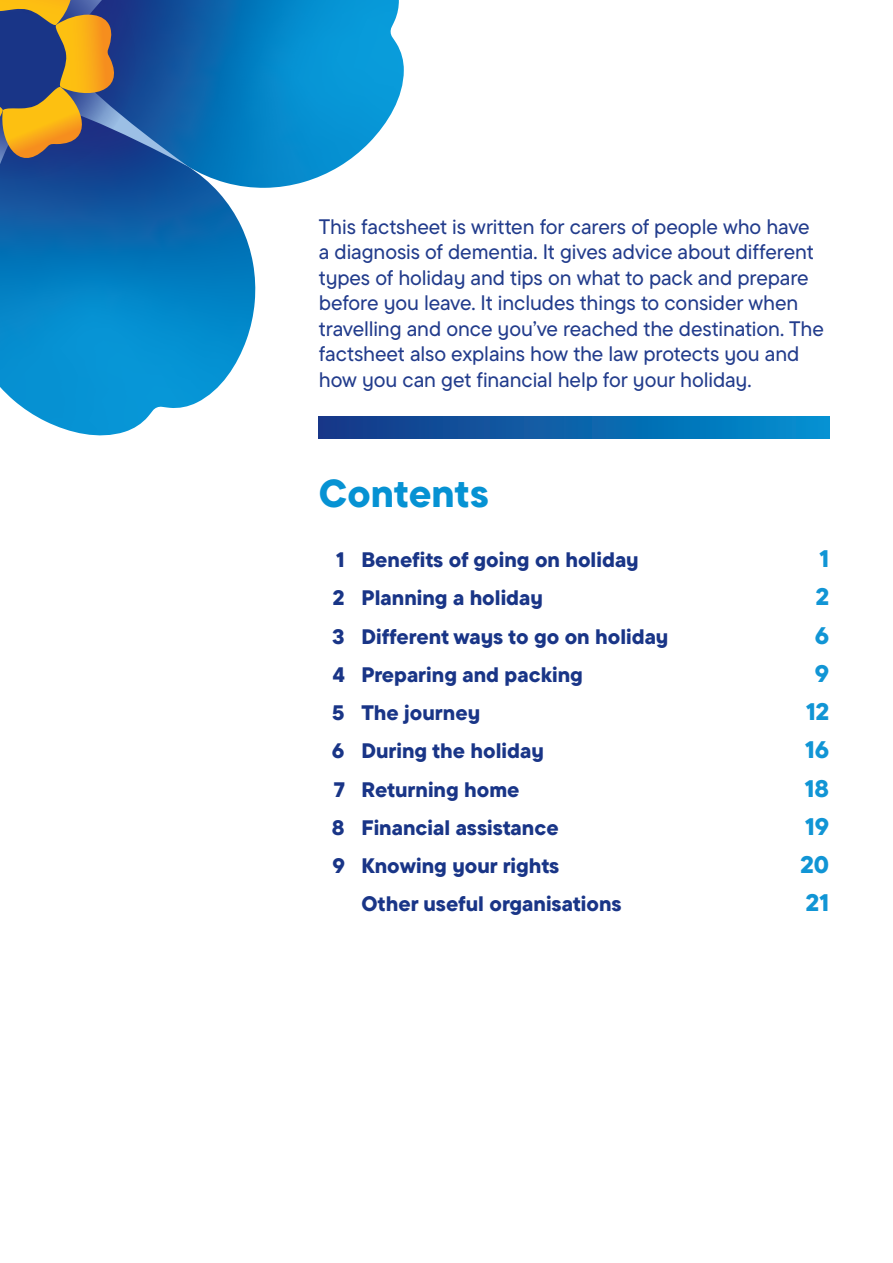
<style>
.page{position:relative;width:893px;height:1263px;background:#fff}
.page>*{position:absolute;margin:0;border:0;box-sizing:border-box;transform-origin:0 0}
.t1{font:800 39px "ASTT Commons";color:#0692d3}
.t2{font:800 24px "ASTT Commons";letter-spacing:.005em;color:#1195d5}
.t3{font:500 21px/25.5px "ASTT Commons";letter-spacing:-.005em;color:#223c8c}
.t4{font:800 21px "ASTT Commons";color:#193587}
</style>
<div class="page">
<svg style="left:188px;top:0;width:216px;height:188px;background:#289bd3"></svg>
<svg style="left:0;top:59px;width:256px;height:377px;background:#238bc7"></svg>
<svg style="left:0;top:0;width:188px;height:186px;background:#516076"></svg>
<div style="left:319px;top:417px;width:510px;height:21px;background:linear-gradient(to right,#173686,#0090d0)"></div>
<p class="t3" style="left:319px;top:215px;width:507px">This factsheet is written for carers of people who have a diagnosis of dementia. It gives advice about different types of holiday and tips on what to pack and prepare before you leave. It includes things to consider when travelling and once you’ve reached the destination. The factsheet also explains how the law protects you and how you can get financial help for your holiday.</p>
<p class="t1" style="left:319px;top:474px;width:171px">Contents</p>
<p class="t4" style="left:336px;top:549px;width:304px">1 Benefits of going on holiday</p>
<p class="t2" style="left:820px;top:547px;width:11px">1</p>
<p class="t4" style="left:333px;top:588px;width:212px">2 Planning a holiday</p>
<p class="t2" style="left:816px;top:585px;width:15px">2</p>
<p class="t4" style="left:332px;top:626px;width:337px">3 Different ways to go on holiday</p>
<p class="t2" style="left:815px;top:623px;width:16px">6</p>
<p class="t4" style="left:333px;top:664px;width:252px">4 Preparing and packing</p>
<p class="t2" style="left:815px;top:662px;width:16px">9</p>
<p class="t4" style="left:332px;top:702px;width:150px">5 The journey</p>
<p class="t2" style="left:806px;top:700px;width:25px">12</p>
<p class="t4" style="left:332px;top:741px;width:214px">6 During the holiday</p>
<p class="t2" style="left:805px;top:738px;width:25px">16</p>
<p class="t4" style="left:334px;top:779px;width:187px">7 Returning home</p>
<p class="t2" style="left:805px;top:776px;width:26px">18</p>
<p class="t4" style="left:332px;top:817px;width:229px">8 Financial assistance</p>
<p class="t2" style="left:805px;top:815px;width:25px">19</p>
<p class="t4" style="left:332px;top:855px;width:228px">9 Knowing your rights</p>
<p class="t2" style="left:800px;top:853px;width:30px">20</p>
<p class="t4" style="left:361px;top:894px;width:262px">Other useful organisations</p>
<p class="t2" style="left:806px;top:891px;width:25px">21</p>
</div>
